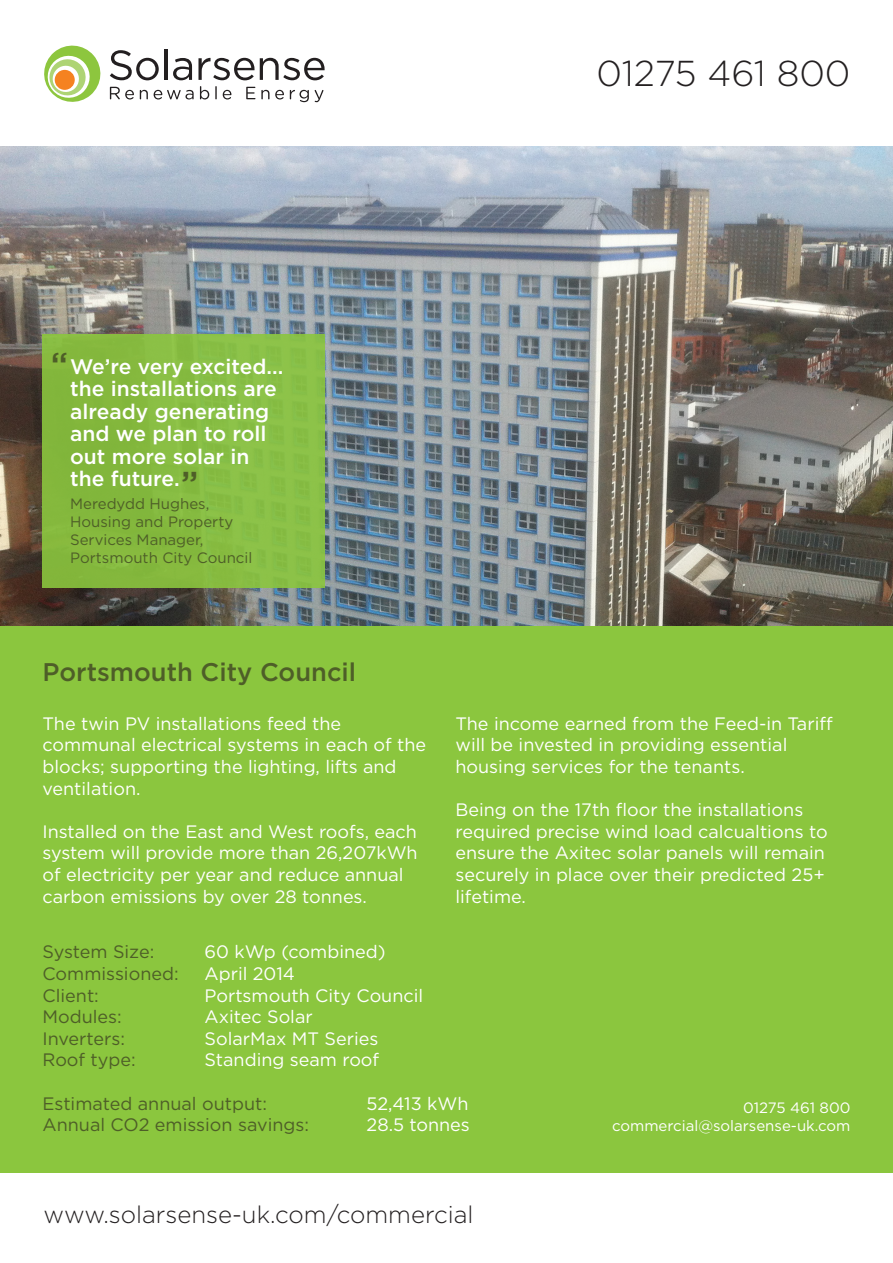
<style>
.page{position:relative;width:893px;height:1263px;background:#fff}
.page>*{position:absolute;margin:0;border:0;box-sizing:border-box;transform-origin:0 0}
.t1{font:300 36px "Gotham";color:#231f20}
.t2{font:500 34.5px "Gotham";color:#4e5e28}
.t3{font:500 25.5px "Gotham";color:#4e5e28}
.t4{font:300 24px "Gotham";color:#231f20}
.t5{font:500 21px/22.5px "Gotham";color:#fff}
.t6{font:18px/21.6px "Gotham";color:#fff}
.t7{font:18px "Gotham";color:#4e5e28}
.t8{font:15px/18px "Gotham";color:#4e5e28}
.t9{font:15px/18px "Gotham";color:#fff;text-align:right}
</style>
<div class="page">
<div style="left:0;top:147px;width:893px;height:1025px;background:#8bc63e"></div>
<svg style="left:110px;top:50px;width:49px;height:30px"></svg>
<hr style="left:164px;top:49px;width:4px;height:31px;background:#231f20">
<svg style="left:173px;top:58px;width:19px;height:22px"></svg>
<svg style="left:198px;top:58px;width:127px;height:22px"></svg>
<svg style="left:44px;top:46px;width:57px;height:56px"></svg>
<svg style="left:110px;top:87px;width:24px;height:13px"></svg>
<svg style="left:140px;top:90px;width:8px;height:9px"></svg>
<svg style="left:154px;top:90px;width:40px;height:10px"></svg>
<svg style="left:200px;top:86px;width:9px;height:13px"></svg>
<svg style="left:215px;top:86px;width:2px;height:13px"></svg>
<svg style="left:223px;top:90px;width:8px;height:10px"></svg>
<svg style="left:246px;top:87px;width:9px;height:12px"></svg>
<svg style="left:261px;top:90px;width:8px;height:9px"></svg>
<svg style="left:275px;top:90px;width:9px;height:10px"></svg>
<svg style="left:290px;top:90px;width:19px;height:12px"></svg>
<svg style="left:315px;top:90px;width:8px;height:12px"></svg>
<div style="left:55px;top:70px;width:20px;height:20px;background:#f58220;border-radius:50%"></div>
<img style="left:0;top:147px;width:893px;height:478px">
<div style="left:42px;top:335px;width:283px;height:253px;background:#86bb41"></div>
<p class="t1" style="left:596px;top:54px;width:255px">01275 461 800</p>
<p class="t2" style="left:51px;top:345px;width:19px">“</p>
<p class="t5" style="left:70px;top:354px;width:215px">We’re very excited... the installations are already generating and we plan to roll</p>
<p class="t5" style="left:70px;top:444px;width:181px">out more solar in</p>
<p class="t5" style="left:70px;top:467px;width:111px">the future.</p>
<p class="t8" style="left:70px;top:494px;width:165px">Meredydd Hughes,<br>Housing and Property<br>Services Manager,</p>
<p class="t8" style="left:70px;top:548px;width:184px">Portsmouth City Council</p>
<p class="t2" style="left:181px;top:464px;width:19px">”</p>
<p class="t3" style="left:43px;top:657px;width:315px">Portsmouth City Council</p>
<p class="t6" style="left:43px;top:712px;width:385px">The twin PV installations feed the communal electrical systems in each of the blocks; supporting the lighting, lifts and ventilation.</p>
<p class="t6" style="left:43px;top:820px;width:377px">Installed on the East and West roofs, each system will provide more than 26,207kWh of electricity per year and reduce annual carbon emissions by over 28 tonnes.</p>
<p class="t6" style="left:455px;top:712px;width:379px">The income earned from the Feed-in Tariff will be invested in providing essential housing services for the tenants.</p>
<p class="t6" style="left:455px;top:799px;width:374px">Being on the 17th floor the installations required precise wind load calcualtions to ensure the Axitec solar panels will remain securely in place over their predicted 25+ lifetime.</p>
<p class="t7" style="left:43px;top:942px;width:113px">System Size:</p>
<p class="t6" style="left:205px;top:941px;width:183px">60 kWp (combined)</p>
<p class="t7" style="left:43px;top:963px;width:138px">Commissioned:</p>
<p class="t6" style="left:205px;top:962px;width:92px">April 2014</p>
<p class="t7" style="left:43px;top:985px;width:58px">Client:</p>
<p class="t6" style="left:205px;top:984px;width:220px">Portsmouth City Council</p>
<p class="t7" style="left:43px;top:1007px;width:81px">Modules:</p>
<p class="t6" style="left:205px;top:1006px;width:110px">Axitec Solar</p>
<p class="t7" style="left:43px;top:1028px;width:84px">Inverters:</p>
<p class="t6" style="left:205px;top:1027px;width:175px">SolarMax MT Series</p>
<p class="t7" style="left:43px;top:1050px;width:95px">Roof type:</p>
<p class="t6" style="left:205px;top:1049px;width:176px">Standing seam roof</p>
<p class="t7" style="left:43px;top:1093px;width:226px">Estimated annual output:</p>
<p class="t6" style="left:367px;top:1092px;width:103px">52,413 kWh</p>
<p class="t7" style="left:43px;top:1115px;width:268px">Annual CO2 emission savings:</p>
<p class="t6" style="left:367px;top:1114px;width:105px">28.5 tonnes</p>
<p class="t4" style="left:44px;top:1201px;width:431px">www.solarsense-uk.com/commercial</p>
<p class="t9" style="left:612px;top:1098px;width:240px">01275 461 800 commercial@solarsense-uk.com</p>
</div>
